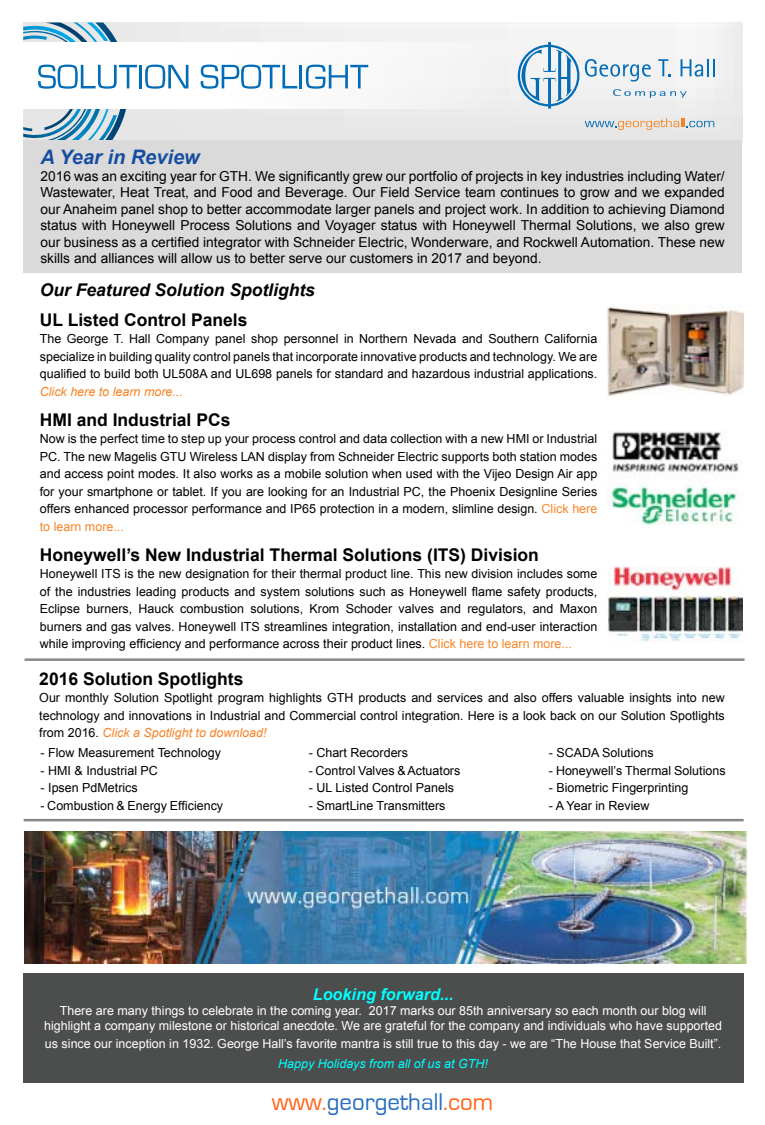
<style>
.page{position:relative;width:765px;height:1125px;background:#fff}
.page>*{position:absolute;margin:0;border:0;box-sizing:border-box;transform-origin:0 0}
.t1{font:25px "Eurostile";color:#296dc0}
.t2{font:italic 700 20px "Arial";color:#174da1}
.t3{font:700 17.5px "Arial";color:#000}
.t4{font:italic 700 17.5px "Arial";color:#000}
.t5{font:italic 700 16.25px "Arial";color:#0ff}
.t6{font:13.75px/16.5px "Arial";color:#000;text-align:justify}
.t7{font:12.5px/17.5px "Arial";color:#000;text-align:justify}
.t8{font:12.5px/15px "Arial";color:#fff;text-align:center}
.t9{font:italic 12.5px "Arial";color:#0ff}
.t10{font:italic 12.5px "Arial";color:#f68527}
.s1{color:#f68527}
.s2{font-style:italic;color:#f68527}
.s3{color:#ff6418}
</style>
<div class="page">
<div style="left:23px;top:22px;width:720px;height:118px;background:#eaeaea"></div>
<div style="left:23px;top:42px;width:720px;height:67px;background:#f5f5f5"></div>
<svg style="left:518px;top:45px;width:61px;height:61px"></svg>
<hr style="left:548px;top:42px;width:3px;height:30px;background:#036cb6">
<hr style="left:548px;top:78px;width:3px;height:31px;background:#036cb6">
<svg style="left:585px;top:59px;width:66px;height:23px"></svg>
<svg style="left:658px;top:59px;width:13px;height:17px"></svg>
<svg style="left:681px;top:59px;width:34px;height:18px"></svg>
<svg style="left:613px;top:89px;width:74px;height:9px"></svg>
<svg style="left:585px;top:118px;width:129px;height:12px"></svg>
<svg style="left:23px;top:22px;width:114px;height:118px"></svg>
<hr style="left:139px;top:65px;width:3px;height:23px;background:#036cb6">
<svg style="left:145px;top:65px;width:43px;height:24px"></svg>
<svg style="left:201px;top:65px;width:96px;height:24px"></svg>
<hr style="left:300px;top:65px;width:2px;height:23px;background:#036cb6">
<svg style="left:306px;top:65px;width:62px;height:24px"></svg>
<div style="left:24px;top:140px;width:718px;height:133px;background:#dadada"></div>
<div style="left:23px;top:973px;width:720px;height:110px;background:#4c4d4d"></div>
<hr style="left:24px;top:819px;width:720px;height:2px;background:#86888a">
<img style="left:608px;top:304px;width:135px;height:93px">
<img style="left:608px;top:431px;width:134px;height:93px">
<img style="left:608px;top:566px;width:134px;height:77px">
<hr style="left:25px;top:658px;width:720px;height:3px;background:#86888a">
<img style="left:25px;top:832px;width:722px;height:131px">
<h2 class="t2" style="left:40px;top:144px;width:161px">A Year in Review</h2>
<p class="t6" style="left:40px;top:168px;width:686px">2016 was an exciting year for GTH. We significantly grew our portfolio of projects in key industries including Water/ Wastewater, Heat Treat, and Food and Beverage. Our Field Service team continues to grow and we expanded our Anaheim panel shop to better accommodate larger panels and project work. In addition to achieving Diamond status with Honeywell Process Solutions and Voyager status with Honeywell Thermal Solutions, we also grew our business as a certified integrator with Schneider Electric, Wonderware, and Rockwell Automation. These new skills and alliances will allow us to better serve our customers in 2017 and beyond.</p>
<h3 class="t4" style="left:40px;top:278px;width:277px">Our Featured Solution Spotlights</h3>
<h3 class="t3" style="left:40px;top:308px;width:209px">UL Listed Control Panels</h3>
<p class="t7" style="left:40px;top:330px;width:559px">The George T. Hall Company panel shop personnel in Northern Nevada and Southern California specialize in building quality control panels that incorporate innovative products and technology. We are qualified to build both UL508A and UL698 panels for standard and hazardous industrial applications.</p>
<p class="t10" style="left:40px;top:383px;width:145px">Click here to learn more...</p>
<h3 class="t3" style="left:40px;top:408px;width:192px">HMI and Industrial PCs</h3>
<p class="t7" style="left:40px;top:430px;width:559px">Now is the perfect time to step up your process control and data collection with a new HMI or Industrial PC. The new Magelis GTU Wireless LAN display from Schneider Electric supports both station modes and access point modes. It also works as a mobile solution when used with the Vijeo Design Air app for your smartphone or tablet. If you are looking for an Industrial PC, the Phoenix Designline Series offers enhanced processor performance and IP65 protection in a modern, slimline design. <span class="s1">Click here to learn more...</span></p>
<h3 class="t3" style="left:40px;top:543px;width:501px">Honeywell’s New Industrial Thermal Solutions (ITS) Division</h3>
<p class="t7" style="left:40px;top:565px;width:559px">Honeywell ITS is the new designation for their thermal product line. This new division includes some of the industries leading products and system solutions such as Honeywell flame safety products, Eclipse burners, Hauck combustion solutions, Krom Schoder valves and regulators, and Maxon burners and gas valves. Honeywell ITS streamlines integration, installation and end-user interaction while improving efficiency and performance across their product lines. <span class="s1">Click here to learn more...</span></p>
<h3 class="t3" style="left:39px;top:667px;width:206px">2016 Solution Spotlights</h3>
<p class="t7" style="left:39px;top:689px;width:687px">Our monthly Solution Spotlight program highlights GTH products and services and also offers valuable insights into new technology and innovations in Industrial and Commercial control integration. Here is a look back on our Solution Spotlights from 2016. <span class="s2">Click a Spotlight to download!</span></p>
<p class="t7" style="left:41px;top:744px;width:182px">- Flow Measurement Technology</p>
<p class="t7" style="left:41px;top:762px;width:119px">- HMI &amp; Industrial PC</p>
<p class="t7" style="left:41px;top:779px;width:99px">- Ipsen PdMetrics</p>
<p class="t7" style="left:41px;top:797px;width:184px">- Combustion &amp; Energy Efficiency</p>
<p class="t7" style="left:309px;top:744px;width:101px">- Chart Recorders</p>
<p class="t7" style="left:309px;top:762px;width:153px">- Control Valves &amp; Actuators</p>
<p class="t7" style="left:309px;top:779px;width:147px">- UL Listed Control Panels</p>
<p class="t7" style="left:309px;top:797px;width:138px">- SmartLine Transmitters</p>
<p class="t7" style="left:549px;top:744px;width:106px">- SCADA Solutions</p>
<p class="t7" style="left:549px;top:762px;width:178px">- Honeywell’s Thermal Solutions</p>
<p class="t7" style="left:549px;top:779px;width:141px">- Biometric Fingerprinting</p>
<p class="t7" style="left:549px;top:797px;width:102px">- A Year in Review</p>
<h3 class="t5" style="left:313px;top:984px;width:142px">Looking forward...</h3>
<p class="t8" style="left:44px;top:1004px;width:679px">There are many things to celebrate in the coming year. 2017 marks our 85th anniversary so each month our blog will highlight a company milestone or historical anecdote. We are grateful for the company and individuals who have supported</p>
<p class="t8" style="left:45px;top:1037px;width:678px">us since our inception in 1932. George Hall’s favorite mantra is still true to this day - we are “The House that Service Built”.</p>
<p class="t9" style="left:278px;top:1055px;width:211px">Happy Holidays from all of us at GTH!</p>
<h1 class="t1" style="left:272px;top:1088px;width:223px"><span class="s3">www.</span>georgethall<span class="s3">.com</span></h1>
</div>
